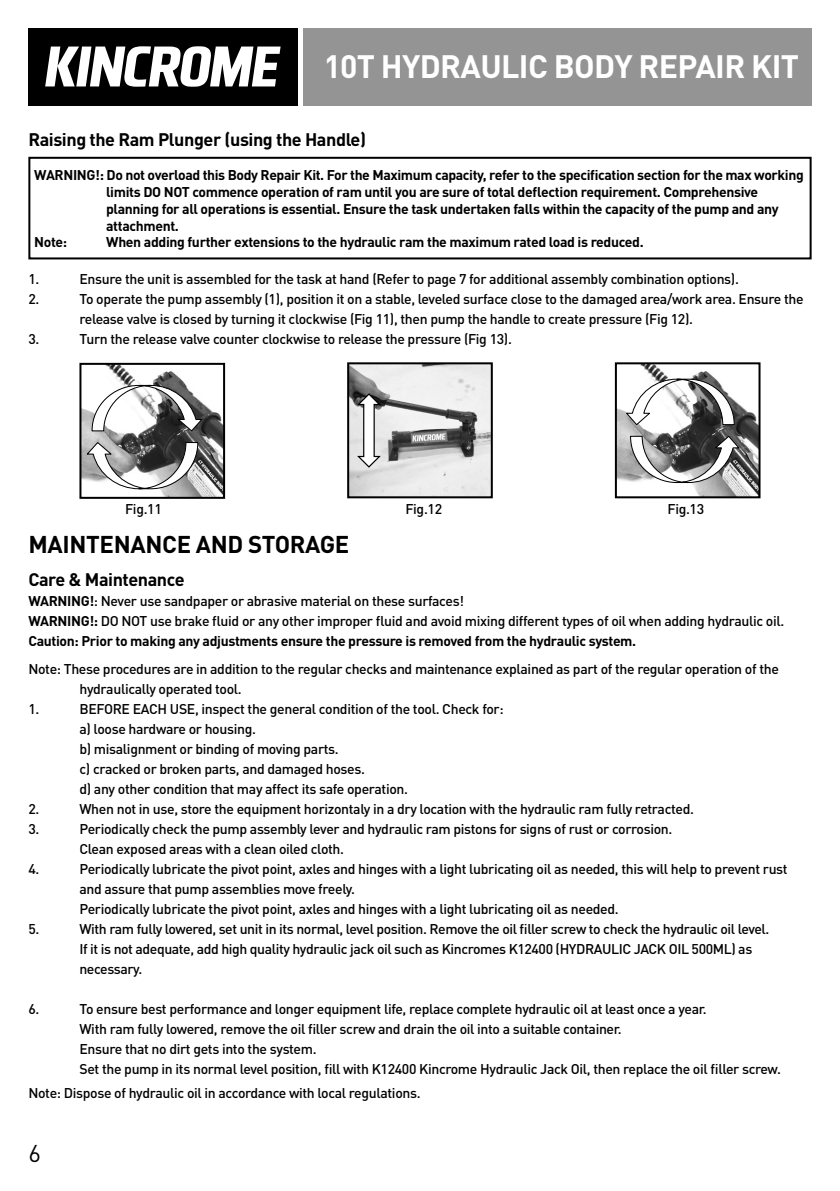
<style>
.page{position:relative;width:840px;height:1191px;background:#fff}
.page>*{position:absolute;margin:0;border:0;box-sizing:border-box;transform-origin:0 0}
.t1{font:700 32px "DIN Pro";letter-spacing:-.02em;color:#fff}
.H3_Main_Page_Head{font:700 24px "DIN Pro";letter-spacing:-.015em;color:#000}
.t2{font:24px "DIN Pro";color:#000}
.Bold_Sub_Sub_9pt{font:700 18px "DIN Pro";letter-spacing:-.025em;color:#000}
.Paragraph_Style_1{font:500 14px/20px "DIN Pro";letter-spacing:-.025em;color:#000}
.Bold_Sub_Sub_9pt-2{font:700 14px "DIN Pro";letter-spacing:-.025em;color:#000}
.Paragraph_Style_1-2{font:700 14px "DIN Pro";letter-spacing:-.025em;color:#000}
.s1{font-weight:700}
</style>
<div class="page">
<div style="left:28px;top:28px;width:269px;height:78px;background:#000"></div>
<div style="left:303px;top:28px;width:508px;height:78px;background:#949494"></div>
<svg style="left:45px;top:46px;width:235px;height:41px"></svg>
<div style="left:28px;top:157px;width:783px;height:102px;border:2px solid #000"></div>
<img style="left:617px;top:365px;width:140px;height:130px">
<div style="left:614px;top:362px;width:146px;height:136px;border:2px solid #000"></div>
<img style="left:350px;top:365px;width:139px;height:130px">
<div style="left:347px;top:362px;width:145px;height:136px;border:2px solid #000"></div>
<img style="left:82px;top:366px;width:140px;height:130px">
<div style="left:79px;top:363px;width:146px;height:136px;border:2px solid #000"></div>
<svg style="left:91px;top:384px;width:113px;height:48px"></svg>
<svg style="left:85px;top:441px;width:114px;height:49px"></svg>
<svg style="left:624px;top:378px;width:110px;height:48px"></svg>
<svg style="left:629px;top:435px;width:111px;height:48px"></svg>
<svg style="left:356px;top:392px;width:25px;height:76px"></svg>
<h1 class="t1" style="left:323px;top:44px;width:477px">10T HYDRAULIC BODY REPAIR KIT</h1>
<p class="Bold_Sub_Sub_9pt" style="left:28px;top:128px;width:339px">Raising the Ram Plunger (using the Handle)</p>
<p class="Bold_Sub_Sub_9pt-2" style="left:34px;top:165px;width:770px">WARNING!: Do not overload this Body Repair Kit. For the Maximum capacity, refer to the specification section for the max working</p>
<p class="Bold_Sub_Sub_9pt-2" style="left:106px;top:182px;width:653px">limits DO NOT commence operation of ram until you are sure of total deflection requirement. Comprehensive</p>
<p class="Bold_Sub_Sub_9pt-2" style="left:106px;top:199px;width:673px">planning for all operations is essential. Ensure the task undertaken falls within the capacity of the pump and any</p>
<p class="Bold_Sub_Sub_9pt-2" style="left:106px;top:216px;width:74px">attachment.</p>
<p class="Bold_Sub_Sub_9pt-2" style="left:34px;top:233px;width:35px">Note:</p>
<p class="Bold_Sub_Sub_9pt-2" style="left:106px;top:233px;width:538px">When adding further extensions to the hydraulic ram the maximum rated load is reduced.</p>
<p class="Paragraph_Style_1" style="left:28px;top:268px;width:13px">1.</p>
<p class="Paragraph_Style_1" style="left:79px;top:268px;width:660px">Ensure the unit is assembled for the task at hand (Refer to page 7 for additional assembly combination options).</p>
<p class="Paragraph_Style_1" style="left:28px;top:288px;width:13px">2.</p>
<p class="Paragraph_Style_1" style="left:79px;top:288px;width:725px">To operate the pump assembly (1), position it on a stable, leveled surface close to the damaged area/work area. Ensure the release valve is closed by turning it clockwise (Fig 11), then pump the handle to create pressure (Fig 12).</p>
<p class="Paragraph_Style_1" style="left:28px;top:328px;width:13px">3.</p>
<p class="Paragraph_Style_1" style="left:79px;top:328px;width:433px">Turn the release valve counter clockwise to release the pressure (Fig 13).</p>
<p class="Paragraph_Style_1" style="left:125px;top:499px;width:38px">Fig.11</p>
<p class="Paragraph_Style_1" style="left:405px;top:499px;width:38px">Fig.12</p>
<p class="Paragraph_Style_1" style="left:667px;top:499px;width:38px">Fig.13</p>
<p class="H3_Main_Page_Head" style="left:28px;top:528px;width:322px">MAINTENANCE AND STORAGE</p>
<p class="Bold_Sub_Sub_9pt" style="left:28px;top:567px;width:157px">Care &amp; Maintenance</p>
<p class="Paragraph_Style_1" style="left:28px;top:590px;width:437px"><span class="s1">WARNING!</span>: Never use sandpaper or abrasive material on these surfaces!</p>
<p class="Paragraph_Style_1" style="left:28px;top:610px;width:757px"><span class="s1">WARNING!:</span> DO NOT use brake fluid or any other improper fluid and avoid mixing different types of oil when adding hydraulic oil.</p>
<p class="Paragraph_Style_1-2" style="left:28px;top:631px;width:609px">Caution: Prior to making any adjustments ensure the pressure is removed from the hydraulic system.</p>
<p class="Paragraph_Style_1" style="left:79px;top:658px;width:700px;text-indent:-51px">Note: These procedures are in addition to the regular checks and maintenance explained as part of the regular operation of the hydraulically operated tool.</p>
<p class="Paragraph_Style_1" style="left:28px;top:698px;width:13px">1.</p>
<p class="Paragraph_Style_1" style="left:79px;top:698px;width:425px">BEFORE EACH USE, inspect the general condition of the tool. Check for:</p>
<p class="Paragraph_Style_1" style="left:79px;top:718px;width:178px">a) loose hardware or housing.</p>
<p class="Paragraph_Style_1" style="left:79px;top:738px;width:261px">b) misalignment or binding of moving parts.</p>
<p class="Paragraph_Style_1" style="left:79px;top:758px;width:287px">c) cracked or broken parts, and damaged hoses.</p>
<p class="Paragraph_Style_1" style="left:79px;top:778px;width:330px">d) any other condition that may affect its safe operation.</p>
<p class="Paragraph_Style_1" style="left:28px;top:798px;width:13px">2.</p>
<p class="Paragraph_Style_1" style="left:79px;top:798px;width:615px">When not in use, store the equipment horizontaly in a dry location with the hydraulic ram fully retracted.</p>
<p class="Paragraph_Style_1" style="left:28px;top:818px;width:13px">3.</p>
<p class="Paragraph_Style_1" style="left:79px;top:818px;width:594px">Periodically check the pump assembly lever and hydraulic ram pistons for signs of rust or corrosion.<br>Clean exposed areas with a clean oiled cloth.</p>
<p class="Paragraph_Style_1" style="left:28px;top:858px;width:13px">4.</p>
<p class="Paragraph_Style_1" style="left:79px;top:858px;width:709px">Periodically lubricate the pivot point, axles and hinges with a light lubricating oil as needed, this will help to prevent rust and assure that pump assemblies move freely.</p>
<p class="Paragraph_Style_1" style="left:79px;top:898px;width:540px">Periodically lubricate the pivot point, axles and hinges with a light lubricating oil as needed.</p>
<p class="Paragraph_Style_1" style="left:28px;top:918px;width:13px">5.</p>
<p class="Paragraph_Style_1" style="left:79px;top:918px;width:691px">With ram fully lowered, set unit in its normal, level position. Remove the oil filler screw to check the hydraulic oil level.</p>
<p class="Paragraph_Style_1" style="left:79px;top:938px;width:674px">If it is not adequate, add high quality hydraulic jack oil such as Kincromes K12400 (HYDRAULIC JACK OIL 500ML) as necessary.</p>
<p class="Paragraph_Style_1" style="left:28px;top:998px;width:13px">6.</p>
<p class="Paragraph_Style_1" style="left:79px;top:998px;width:628px">To ensure best performance and longer equipment life, replace complete hydraulic oil at least once a year.</p>
<p class="Paragraph_Style_1" style="left:79px;top:1018px;width:543px">With ram fully lowered, remove the oil filler screw and drain the oil into a suitable container.</p>
<p class="Paragraph_Style_1" style="left:79px;top:1038px;width:702px">Ensure that no dirt gets into the system.<br>Set the pump in its normal level position, fill with K12400 Kincrome Hydraulic Jack Oil, then replace the oil filler screw.</p>
<p class="Paragraph_Style_1" style="left:28px;top:1082px;width:393px">Note: Dispose of hydraulic oil in accordance with local regulations.</p>
<h2 class="t2" style="left:28px;top:1137px;width:14px">6</h2>
</div>
